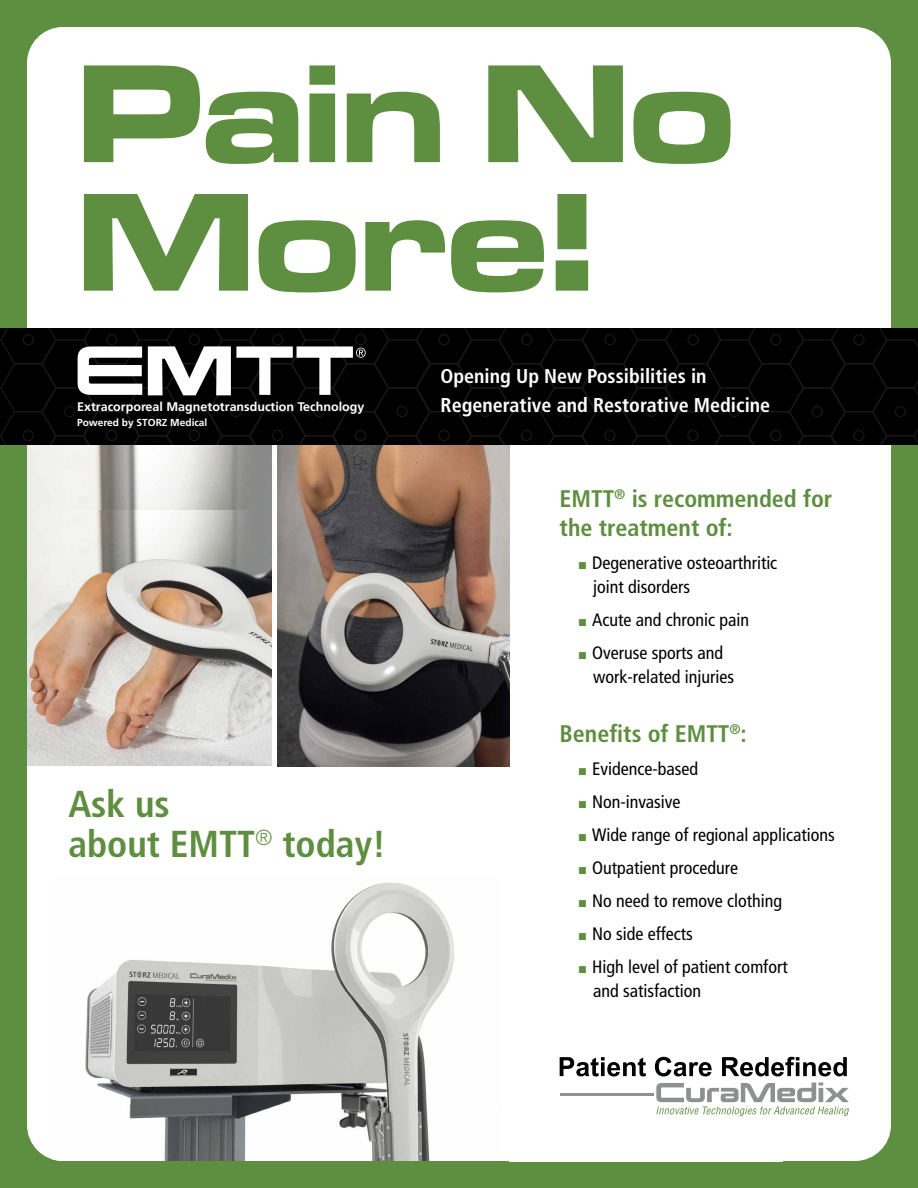
<style>
.page{position:relative;width:918px;height:1188px;background:#5e8e3f}
.page>*{position:absolute;margin:0;border:0;box-sizing:border-box;transform-origin:0 0}
.t1{font:145.05px/128.6px "Microgramma D Bold Exte";color:#5e8e3f}
.t2{font:700 condensed 37.5px/40.5px "Frutiger LT Std";color:#5e8e3f}
.t3{font:700 condensed 24px/28.8px "Frutiger LT Std";color:#5e8e3f}
.t4{font:700 condensed 20px "Frutiger LT Std";color:#fff}
.t5{font:condensed 18px/24px "Frutiger LT Std";color:#000}
.t6{font:700 12.5px "Frutiger LT Std";color:#fff}
.t7{font:700 10.1px "Frutiger LT Std";color:#fff}
.s1{color:#5e8e3f}
</style>
<div class="page">
<div style="left:27px;top:27px;width:864px;height:1134px;background:#fff;border-radius:36px"></div>
<img style="left:52px;top:882px;width:402px;height:279px">
<div style="left:510px;top:443px;width:273px;height:719px;background:#fff"></div>
<img style="left:27px;top:445px;width:244px;height:65px">
<svg style="left:560px;top:1057px;width:86px;height:19px"></svg>
<svg style="left:655px;top:1057px;width:57px;height:19px"></svg>
<svg style="left:722px;top:1057px;width:125px;height:19px"></svg>
<svg style="left:656px;top:1082px;width:193px;height:34px"></svg>
<hr style="left:560px;top:1093px;width:94px;height:3px;background:#8f9090">
<img style="left:277px;top:445px;width:232px;height:322px">
<svg style="left:0;top:328px;width:918px;height:117px;background:#121212"></svg>
<img style="left:27px;top:510px;width:244px;height:256px">
<h1 class="t1" style="left:77px;top:45px;width:659px">Pain No<br>More!</h1>
<p class="t4" style="left:441px;top:365px;width:268px">Opening Up New Possibilities in</p>
<p class="t6" style="left:77px;top:400px;width:289px">Extracorporeal Magnetotransduction Technology</p>
<p class="t4" style="left:441px;top:393px;width:331px">Regenerative and Restorative Medicine</p>
<p class="t7" style="left:77px;top:417px;width:132px">Powered by STORZ Medical</p>
<h2 class="t2" style="left:68px;top:783px;width:319px">Ask us<br>about EMTT<sup>®</sup> today!</h2>
<h3 class="t3" style="left:560px;top:485px;width:274px">EMTT<sup>®</sup> is recommended for the treatment of:</h3>
<p class="t5" style="left:593px;top:551px;width:186px;text-indent:-14px"><span class="s1">■</span> Degenerative osteoarthritic joint disorders</p>
<p class="t5" style="left:579px;top:608px;width:172px"><span class="s1">■</span> Acute and chronic pain</p>
<p class="t5" style="left:593px;top:641px;width:142px;text-indent:-14px"><span class="s1">■</span> Overuse sports and work-related injuries</p>
<h3 class="t3" style="left:560px;top:720px;width:189px">Benefits of EMTT<sup>®</sup>:</h3>
<p class="t5" style="left:579px;top:757px;width:121px"><span class="s1">■</span> Evidence-based</p>
<p class="t5" style="left:579px;top:790px;width:103px"><span class="s1">■</span> Non-invasive</p>
<p class="t5" style="left:579px;top:823px;width:258px"><span class="s1">■</span> Wide range of regional applications</p>
<p class="t5" style="left:579px;top:856px;width:161px"><span class="s1">■</span> Outpatient procedure</p>
<p class="t5" style="left:579px;top:889px;width:205px"><span class="s1">■</span> No need to remove clothing</p>
<p class="t5" style="left:579px;top:922px;width:115px"><span class="s1">■</span> No side effects</p>
<p class="t5" style="left:593px;top:955px;width:196px;text-indent:-14px"><span class="s1">■</span> High level of patient comfort and satisfaction</p>
</div>
